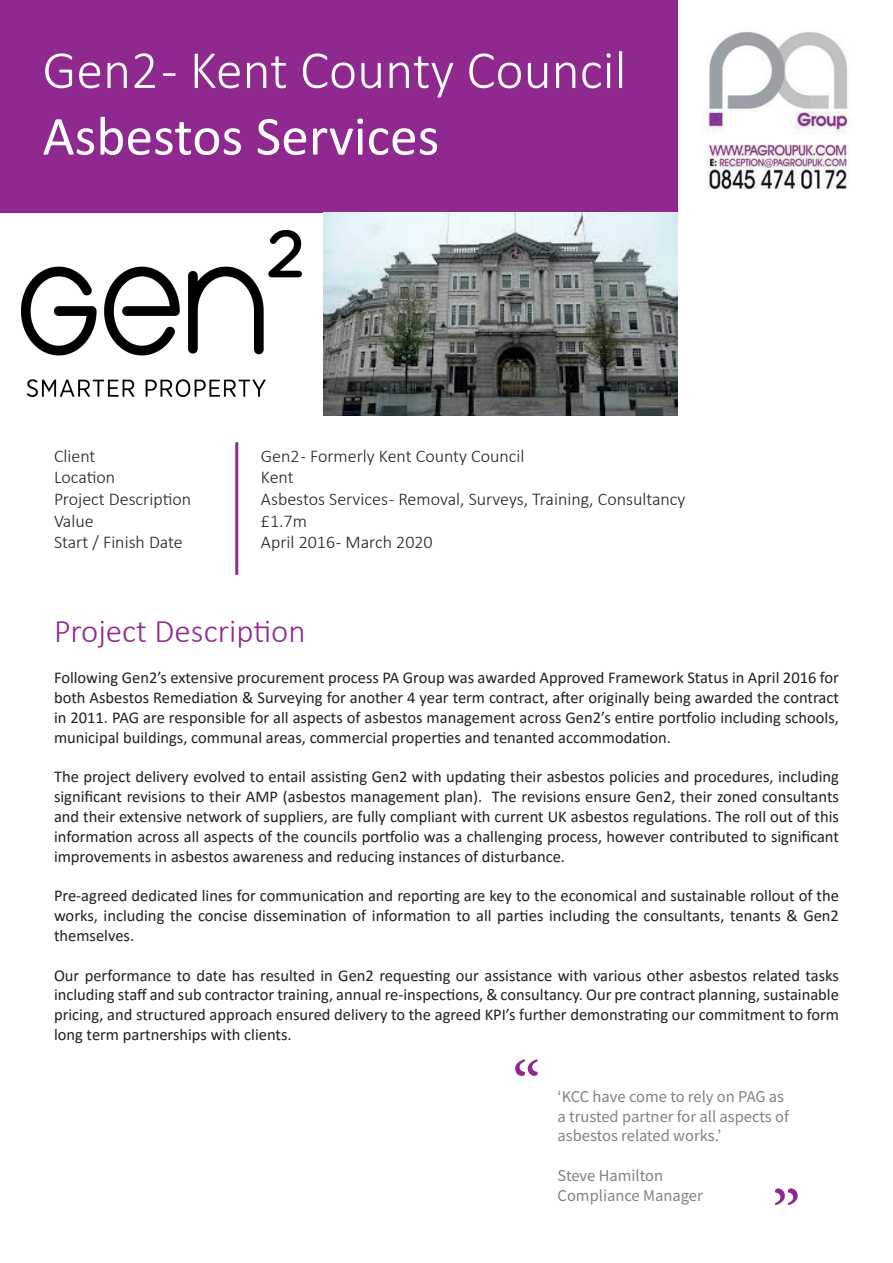
<style>
.page{position:relative;width:893px;height:1263px;background:#fff}
.page>*{position:absolute;margin:0;border:0;box-sizing:border-box;transform-origin:0 0}
.t1{font:72px "Minion Pro";color:#90298f}
.t2{font:55.5px "Calibri";color:#fff}
.t3{font:300 54px "Calibri";color:#fff}
.t4{font:300 33px "Calibri";color:#90298f}
.t5{font:300 18px/21.6px "Calibri";color:#231f20}
.t6{font:16.5px/19.8px "Calibri";color:#231f20;text-align:justify}
.t7{font:16.5px/19.8px "Source Sans Pro";color:#808285}
</style>
<div class="page">
<img style="left:702px;top:32px;width:149px;height:158px">
<div style="left:0;top:0;width:677px;height:213px;background:#90298f"></div>
<hr style="left:235px;top:442px;width:3px;height:133px;background:#90298f">
<img style="left:21px;top:231px;width:281px;height:165px">
<img style="left:323px;top:213px;width:354px;height:202px">
<h3 class="t3" style="left:43px;top:36px;width:585px">Gen2 - Kent County Council</h3>
<h2 class="t2" style="left:43px;top:98px;width:398px">Asbestos Services</h2>
<p class="t5" style="left:54px;top:445px;width:139px">Client<br>Location<br>Project Description<br>Value<br>Start / Finish Date</p>
<p class="t5" style="left:261px;top:445px;width:426px">Gen2 - Formerly Kent County Council<br>Kent<br>Asbestos Services - Removal, Surveys, Training, Consultancy £1.7m<br>April 2016 - March 2020</p>
<h3 class="t4" style="left:54px;top:611px;width:253px">Project Description</h3>
<p class="t6" style="left:54px;top:668px;width:786px">Following Gen2’s extensive procurement process PA Group was awarded Approved Framework Status in April 2016 for both Asbestos Remediation &amp; Surveying for another 4 year term contract, after originally being awarded the contract in 2011. PAG are responsible for all aspects of asbestos management across Gen2’s entire portfolio including schools, municipal buildings, communal areas, commercial properties and tenanted accommodation.</p>
<p class="t6" style="left:54px;top:767px;width:786px">The project delivery evolved to entail assisting Gen2 with updating their asbestos policies and procedures, including significant revisions to their AMP (asbestos management plan). The revisions ensure Gen2, their zoned consultants and their extensive network of suppliers, are fully compliant with current UK asbestos regulations. The roll out of this information across all aspects of the councils portfolio was a challenging process, however contributed to significant improvements in asbestos awareness and reducing instances of disturbance.</p>
<p class="t6" style="left:54px;top:885px;width:786px">Pre-agreed dedicated lines for communication and reporting are key to the economical and sustainable rollout of the works, including the concise dissemination of information to all parties including the consultants, tenants &amp; Gen2 themselves.</p>
<p class="t6" style="left:54px;top:965px;width:786px">Our performance to date has resulted in Gen2 requesting our assistance with various other asbestos related tasks including staff and sub contractor training, annual re-inspections, &amp; consultancy. Our pre contract planning, sustainable pricing, and structured approach ensured delivery to the agreed KPI’s further demonstrating our commitment to form long term partnerships with clients.</p>
<h1 class="t1" style="left:512px;top:1040px;width:30px">“</h1>
<p class="t7" style="left:558px;top:1086px;width:233px">‘KCC have come to rely on PAG as a trusted partner for all aspects of asbestos related works.’</p>
<p class="t7" style="left:558px;top:1165px;width:147px">Steve Hamilton<br>Compliance Manager</p>
<h1 class="t1" style="left:772px;top:1168px;width:30px">”</h1>
</div>
